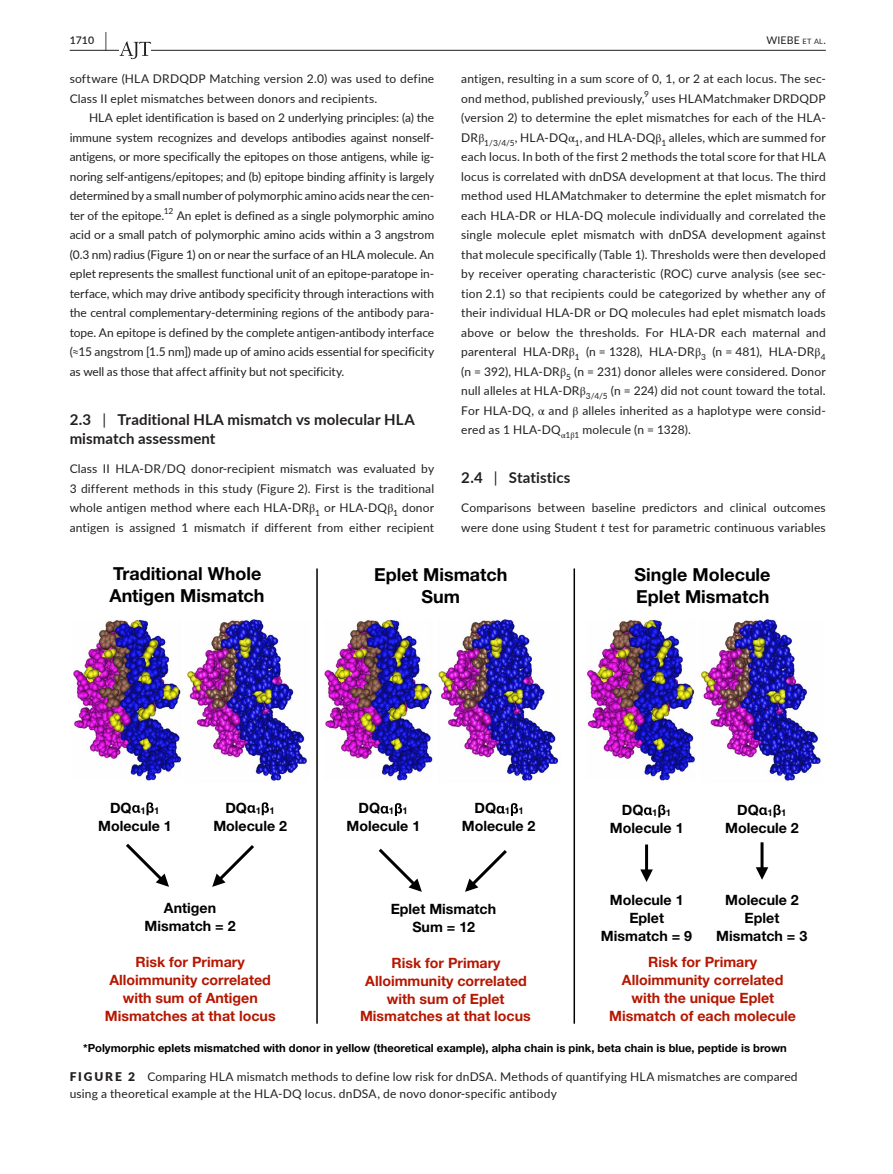
<style>
.page{position:relative;width:893px;height:1174px;background:#fff}
.page>*{position:absolute;margin:0;border:0;box-sizing:border-box;transform-origin:0 0}
.t1{font:700 18px/21.8px "Helvetica Neue";color:#000}
.t2{font:700 15px/19.5px "Lato";letter-spacing:.005em;color:#231f20}
.t3{font:700 14.25px/18px "Helvetica Neue";color:#b51700;text-align:center}
.t4{font:700 14.25px/18px "Helvetica Neue";color:#000;text-align:center}
.t5{font:12px/19.5px "Lato";letter-spacing:.015em;color:#231f20}
.t6{font:700 11.25px "Helvetica Neue";color:#000}
.t7{font:10.5px "Lato";letter-spacing:.015em;color:#231f20}
.t8{font:600 10.5px "Lato";color:#231f20}
.s1{font-size:19.5px}
.s2{font-size:7.35px}
.s3{font-weight:400}
.s4{font-family:"STIX"}
.s5{font-style:italic}
.s6{font-size:9.45px}
.s7{font-weight:900}
</style>
<div class="page">
<hr style="left:70px;top:50px;width:756px;height:1px;background:#231f20">
<svg style="left:120px;top:42px;width:31px;height:17px"></svg>
<img style="left:73px;top:619px;width:748px;height:162px">
<svg style="left:644px;top:807px;width:8px;height:8px"></svg>
<svg style="left:658px;top:804px;width:7px;height:13px"></svg>
<svg style="left:759px;top:807px;width:8px;height:8px"></svg>
<svg style="left:774px;top:804px;width:7px;height:13px"></svg>
<svg style="left:465px;top:850px;width:42px;height:42px"></svg>
<hr style="left:645px;top:844px;width:3px;height:27px;background:#000">
<svg style="left:640px;top:869px;width:13px;height:13px"></svg>
<svg style="left:381px;top:806px;width:8px;height:7px"></svg>
<svg style="left:395px;top:803px;width:7px;height:13px"></svg>
<svg style="left:497px;top:806px;width:8px;height:7px"></svg>
<svg style="left:511px;top:803px;width:7px;height:13px"></svg>
<svg style="left:378px;top:848px;width:44px;height:44px"></svg>
<svg style="left:132px;top:805px;width:8px;height:8px"></svg>
<svg style="left:147px;top:802px;width:7px;height:13px"></svg>
<svg style="left:247px;top:805px;width:9px;height:8px"></svg>
<svg style="left:262px;top:802px;width:7px;height:13px"></svg>
<svg style="left:212px;top:845px;width:42px;height:42px"></svg>
<svg style="left:126px;top:844px;width:43px;height:43px"></svg>
<hr style="left:760px;top:842px;width:3px;height:26px;background:#000">
<svg style="left:756px;top:867px;width:12px;height:12px"></svg>
<hr style="left:316px;top:568px;width:2px;height:455px;background:#000">
<hr style="left:573px;top:568px;width:2px;height:455px;background:#000">
<p class="t8" style="left:70px;top:33px;width:39px">1710 <span class="s1">|</span></p>
<p class="t7" style="left:766px;top:33px;width:61px">WIEBE <span class="s2">et al</span>.</p>
<p class="t5" style="left:70px;top:68px;width:366px">software (HLA DRDQDP Matching version 2.0) was used to define<br>Class II eplet mismatches between donors and recipients.</p>
<p class="t5" style="left:70px;top:107px;width:366px;text-align:justify;text-indent:20px">HLA eplet identification is based on 2 underlying principles: (a) the immune system recognizes and develops antibodies against nonself‐ antigens, or more specifically the epitopes on those antigens, while ig‐ noring self‐antigens/epitopes; and (b) epitope binding affinity is largely determined by a small number of polymorphic amino acids near the cen‐ ter of the epitope.<sup>12</sup> An eplet is defined as a single polymorphic amino acid or a small patch of polymorphic amino acids within a 3 angstrom (0.3 nm) radius (Figure 1) on or near the surface of an HLA molecule. An eplet represents the smallest functional unit of an epitope‐paratope in‐ terface, which may drive antibody specificity through interactions with the central complementary‐determining regions of the antibody para‐ tope. An epitope is defined by the complete antigen‐antibody interface (≈15 angstrom [1.5 nm]) made up of amino acids essential for specificity as well as those that affect affinity but not specificity.</p>
<p class="t2" style="left:70px;top:408px;width:347px">2.3 <span class="s3">|</span> Traditional HLA mismatch vs molecular HLA mismatch assessment</p>
<p class="t5" style="left:70px;top:458px;width:366px;text-align:justify">Class II HLA‐DR/DQ donor‐recipient mismatch was evaluated by 3 different methods in this study (Figure 2). First is the traditional whole antigen method where each HLA‐DR<span class="s4">β</span><sub>1</sub> or HLA‐DQ<span class="s4">β</span><sub>1</sub> donor antigen is assigned 1 mismatch if different from either recipient</p>
<p class="t5" style="left:461px;top:68px;width:366px">antigen, resulting in a sum score of 0, 1, or 2 at each locus. The sec‐ ond method, published previously,<sup>9</sup> uses HLAMatchmaker DRDQDP (version 2) to determine the eplet mismatches for each of the HLA‐ DR<span class="s4">β</span><sub>1/3/4/5</sub>, HLA‐DQ<span class="s4">α</span><sub>1</sub>, and HLA‐DQ<span class="s4">β</span><sub>1</sub> alleles, which are summed for each locus. In both of the first 2 methods the total score for that HLA locus is correlated with dnDSA development at that locus. The third method used HLAMatchmaker to determine the eplet mismatch for each HLA‐DR or HLA‐DQ molecule individually and correlated the single molecule eplet mismatch with dnDSA development against that molecule specifically (Table 1). Thresholds were then developed by receiver operating characteristic (ROC) curve analysis (see sec‐ tion 2.1) so that recipients could be categorized by whether any of their individual HLA‐DR or DQ molecules had eplet mismatch loads above or below the thresholds. For HLA‐DR each maternal and parenteral HLA‐DR<span class="s4">β</span><sub>1</sub> (n = 1328), HLA‐DR<span class="s4">β</span><sub>3</sub> (n = 481), HLA‐DR<span class="s4">β</span><sub>4 </sub>(n = 392), HLA‐DR<span class="s4">β</span><sub>5</sub> (n = 231) donor alleles were considered. Donor null alleles at HLA‐DR<span class="s4">β</span><sub>3/4/5</sub> (n = 224) did not count toward the total.<br>For HLA‐DQ, <span class="s4">α</span> and <span class="s4">β</span> alleles inherited as a haplotype were consid‐ ered as 1 HLA‐DQ<sub>α</sub><sub>1</sub><sub>β</sub><sub>1</sub> molecule (n = 1328).</p>
<p class="t2" style="left:461px;top:467px;width:111px">2.4 <span class="s3">|</span> Statistics</p>
<p class="t5" style="left:461px;top:497px;width:366px">Comparisons between baseline predictors and clinical outcomes were done using Student <span class="s5">t</span> test for parametric continuous variables</p>
<h1 class="t1" style="left:109px;top:562px;width:157px">Traditional Whole<br>Antigen Mismatch</h1>
<h1 class="t1" style="left:374px;top:563px;width:135px;text-align:center">Eplet Mismatch<br>Sum</h1>
<h1 class="t1" style="left:635px;top:563px;width:137px">Single Molecule<br>Eplet Mismatch</h1>
<p class="t4" style="left:98px;top:798px;width:75px">DQ<span class="s6">11<br></span>Molecule 1</p>
<p class="t4" style="left:213px;top:798px;width:75px">DQ<span class="s6">11<br></span>Molecule 2</p>
<p class="t4" style="left:347px;top:799px;width:75px">DQ<span class="s6">11<br></span>Molecule 1</p>
<p class="t4" style="left:462px;top:799px;width:75px">DQ<span class="s6">11<br></span>Molecule 2</p>
<p class="t4" style="left:610px;top:800px;width:75px">DQ<span class="s6">11<br></span>Molecule 1</p>
<p class="t4" style="left:725px;top:800px;width:75px">DQ<span class="s6">11<br></span>Molecule 2</p>
<p class="t4" style="left:145px;top:898px;width:93px">Antigen<br>Mismatch = 2</p>
<p class="t4" style="left:391px;top:899px;width:107px">Eplet Mismatch<br>Sum = 12</p>
<p class="t4" style="left:601px;top:890px;width:93px">Molecule 1<br>Eplet<br>Mismatch = 9</p>
<p class="t4" style="left:716px;top:890px;width:93px">Molecule 2<br>Eplet<br>Mismatch = 3</p>
<p class="t3" style="left:105px;top:952px;width:172px">Risk for Primary<br>Alloimmunity correlated with sum of Antigen<br>Mismatches at that locus</p>
<p class="t3" style="left:360px;top:953px;width:172px">Risk for Primary<br>Alloimmunity correlated with sum of Eplet<br>Mismatches at that locus</p>
<p class="t3" style="left:609px;top:952px;width:188px">Risk for Primary<br>Alloimmunity correlated with the unique Eplet<br>Mismatch of each molecule</p>
<p class="t6" style="left:83px;top:1041px;width:705px">*Polymorphic eplets mismatched with donor in yellow (theoretical example), alpha chain is pink, beta chain is blue, peptide is brown</p>
<p class="t5" style="left:70px;top:1068px;width:729px;line-height:16.5px"><span class="s7">FIGURE 2</span> Comparing HLA mismatch methods to define low risk for dnDSA. Methods of quantifying HLA mismatches are compared using a theoretical example at the HLA‐DQ locus. dnDSA, de novo donor‐specific antibody</p>
</div>
